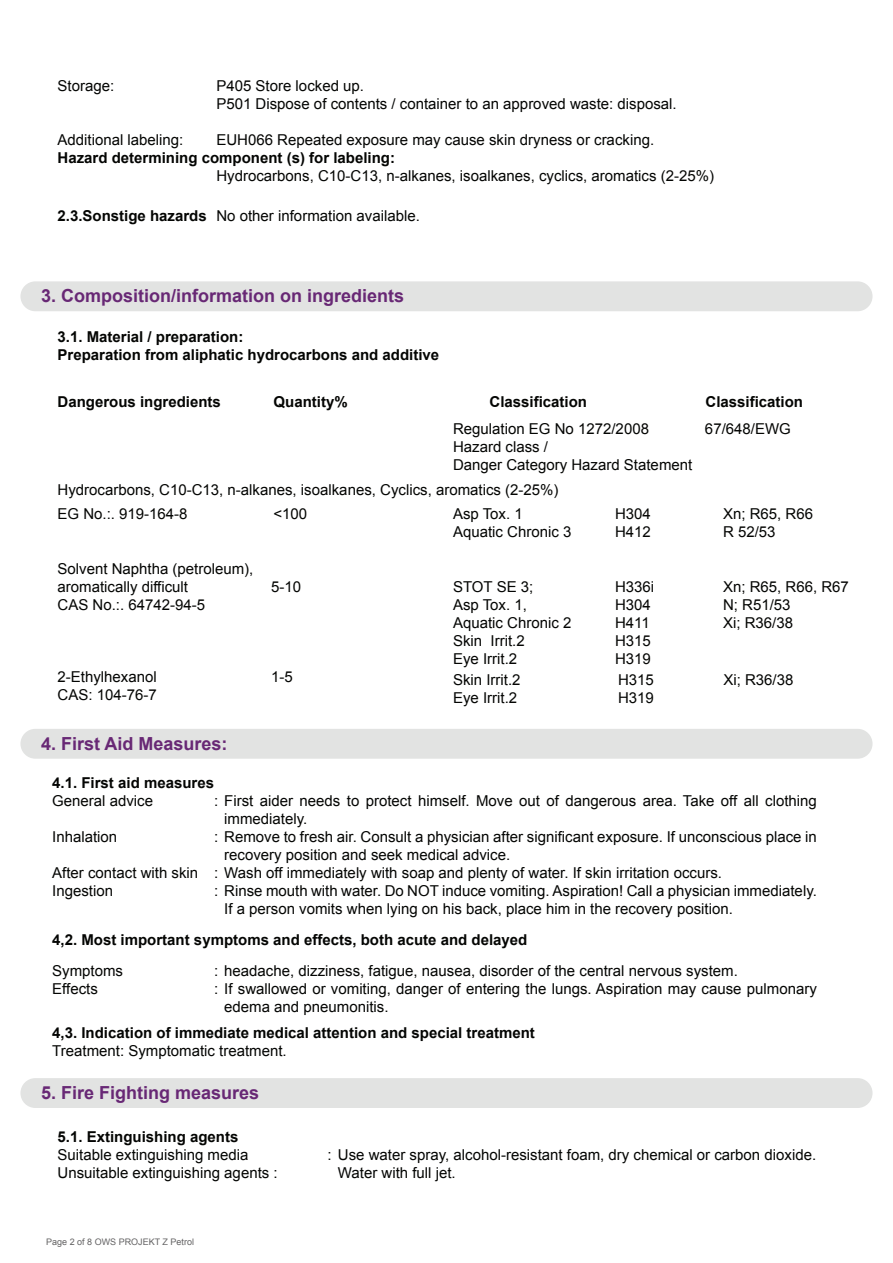
<style>
.page{position:relative;width:893px;height:1263px;background:#fff}
.page>*{position:absolute;margin:0;border:0;box-sizing:border-box;transform-origin:0 0}
.t1{font:700 18px "Arial";color:#682875}
.t2{font:15px/18px "Arial";color:#040503}
.t3{font:700 15px/18px "Arial";color:#040503}
.t4{font:9px "Arial";color:#636263}
.s1{font-weight:700}
</style>
<div class="page">
<div style="left:20px;top:281px;width:852px;height:30px;background:#e2e3e2;border-radius:15px"></div>
<div style="left:20px;top:729px;width:852px;height:30px;background:#e2e3e2;border-radius:15px"></div>
<div style="left:20px;top:1078px;width:852px;height:30px;background:#e2e3e2;border-radius:15px"></div>
<p class="t2" style="left:216px;top:77px;width:462px">P405 Store locked up.<br>P501 Dispose of contents / container to an approved waste: disposal.</p>
<p class="t2" style="left:216px;top:131px;width:439px">EUH066 Repeated exposure may cause skin dryness or cracking.</p>
<p class="t2" style="left:216px;top:167px;width:499px">Hydrocarbons, C10-C13, n-alkanes, isoalkanes, cyclics, aromatics (2-25%)</p>
<p class="t2" style="left:58px;top:77px;width:58px">Storage:</p>
<p class="t2" style="left:58px;top:131px;width:127px">Additional labeling:</p>
<p class="t3" style="left:58px;top:150px;width:339px">Hazard determining component (s) for labeling:</p>
<p class="t2" style="left:58px;top:207px;width:364px"><span class="s1">2.3.Sonstige hazards</span> No other information available.</p>
<p class="t1" style="left:41px;top:284px;width:365px">3. Composition/information on ingredients</p>
<p class="t3" style="left:58px;top:328px;width:383px">3.1. Material / preparation:<br>Preparation from aliphatic hydrocarbons and additive</p>
<p class="t3" style="left:58px;top:393px;width:165px">Dangerous ingredients</p>
<p class="t3" style="left:274px;top:393px;width:76px">Quantity%</p>
<p class="t3" style="left:490px;top:393px;width:99px">Classification</p>
<p class="t3" style="left:706px;top:393px;width:99px">Classification</p>
<p class="t2" style="left:453px;top:420px;width:241px">Regulation EG No 1272/2008<br>Hazard class /<br>Danger Category Hazard Statement</p>
<p class="t2" style="left:453px;top:505px;width:71px">Asp Tox. 1</p>
<p class="t2" style="left:615px;top:505px;width:37px">H304</p>
<p class="t2" style="left:723px;top:505px;width:92px">Xn; R65, R66</p>
<p class="t2" style="left:453px;top:523px;width:120px">Aquatic Chronic 3</p>
<p class="t2" style="left:615px;top:523px;width:37px">H412</p>
<p class="t2" style="left:723px;top:523px;width:54px">R 52/53</p>
<p class="t2" style="left:705px;top:420px;width:87px">67/648/EWG</p>
<p class="t2" style="left:58px;top:481px;width:503px">Hydrocarbons, C10-C13, n-alkanes, isoalkanes, Cyclics, aromatics (2-25%)</p>
<p class="t2" style="left:58px;top:505px;width:132px">EG No.:. 919-164-8</p>
<p class="t2" style="left:274px;top:505px;width:35px">&lt;100</p>
<p class="t2" style="left:58px;top:559px;width:197px">Solvent Naphtha (petroleum), aromatically difficult<br>CAS No.:. 64742-94-5</p>
<p class="t2" style="left:271px;top:577px;width:32px">5-10</p>
<p class="t2" style="left:58px;top:667px;width:101px">2-Ethylhexanol<br>CAS: 104-76-7</p>
<p class="t1" style="left:41px;top:731px;width:188px">4. First Aid Measures:</p>
<p class="t2" style="left:271px;top:667px;width:23px">1-5</p>
<p class="t2" style="left:453px;top:577px;width:82px">STOT SE 3;</p>
<p class="t2" style="left:615px;top:577px;width:41px">H336i</p>
<p class="t2" style="left:723px;top:577px;width:127px">Xn; R65, R66, R67</p>
<p class="t2" style="left:453px;top:595px;width:75px">Asp Tox. 1,</p>
<p class="t2" style="left:615px;top:595px;width:37px">H304</p>
<p class="t2" style="left:723px;top:595px;width:69px">N; R51/53</p>
<p class="t2" style="left:453px;top:613px;width:120px">Aquatic Chronic 2</p>
<p class="t2" style="left:615px;top:613px;width:36px">H411</p>
<p class="t2" style="left:723px;top:613px;width:72px">Xi; R36/38</p>
<p class="t2" style="left:453px;top:631px;width:73px">Skin Irrit.2</p>
<p class="t2" style="left:615px;top:631px;width:37px">H315</p>
<p class="t2" style="left:453px;top:649px;width:66px">Eye Irrit.2</p>
<p class="t2" style="left:615px;top:649px;width:37px">H319</p>
<p class="t2" style="left:453px;top:671px;width:69px">Skin Irrit.2<br>Eye Irrit.2</p>
<p class="t2" style="left:618px;top:671px;width:37px">H315<br>H319</p>
<p class="t2" style="left:723px;top:671px;width:72px">Xi; R36/38</p>
<p class="t3" style="left:52px;top:775px;width:163px">4.1. First aid measures</p>
<p class="t2" style="left:52px;top:792px;width:102px">General advice</p>
<p class="t2" style="left:214px;top:792px;width:604px">: First aider needs to protect himself. Move out of dangerous area. Take off all clothing</p>
<p class="t2" style="left:52px;top:828px;width:67px">Inhalation</p>
<p class="t2" style="left:214px;top:828px;width:604px">: Remove to fresh air. Consult a physician after significant exposure. If unconscious place in</p>
<p class="t2" style="left:52px;top:864px;width:671px">After contact with skin : Wash off immediately with soap and plenty of water. If skin irritation occurs.<br>Ingestion</p>
<p class="t2" style="left:224px;top:810px;width:85px">immediately.</p>
<p class="t2" style="left:224px;top:846px;width:287px">recovery position and seek medical advice.</p>
<p class="t2" style="left:224px;top:900px;width:510px">If a person vomits when lying on his back, place him in the recovery position.</p>
<p class="t2" style="left:214px;top:882px;width:604px">: Rinse mouth with water. Do NOT induce vomiting. Aspiration! Call a physician immediately.</p>
<p class="t3" style="left:52px;top:931px;width:477px">4,2. Most important symptoms and effects, both acute and delayed</p>
<p class="t2" style="left:52px;top:962px;width:72px">Symptoms</p>
<p class="t2" style="left:214px;top:962px;width:525px">: headache, dizziness, fatigue, nausea, disorder of the central nervous system.</p>
<p class="t2" style="left:52px;top:980px;width:47px">Effects</p>
<p class="t2" style="left:214px;top:980px;width:604px">: If swallowed or vomiting, danger of entering the lungs. Aspiration may cause pulmonary</p>
<p class="t2" style="left:224px;top:998px;width:166px">edema and pneumonitis.</p>
<p class="t3" style="left:52px;top:1024px;width:484px">4,3. Indication of immediate medical attention and special treatment</p>
<p class="t2" style="left:52px;top:1042px;width:236px">Treatment: Symptomatic treatment.</p>
<p class="t1" style="left:41px;top:1081px;width:220px">5. Fire Fighting measures</p>
<p class="t3" style="left:58px;top:1128px;width:182px">5.1. Extinguishing agents</p>
<p class="t2" style="left:58px;top:1146px;width:192px">Suitable extinguishing media</p>
<p class="t2" style="left:328px;top:1146px;width:490px">: Use water spray, alcohol-resistant foam, dry chemical or carbon dioxide.</p>
<p class="t2" style="left:58px;top:1164px;width:222px">Unsuitable extinguishing agents :</p>
<p class="t2" style="left:338px;top:1164px;width:119px">Water with full jet.</p>
<p class="t4" style="left:46px;top:1236px;width:149px">Page 2 of 8 OWS PROJEKT Z Petrol</p>
</div>
